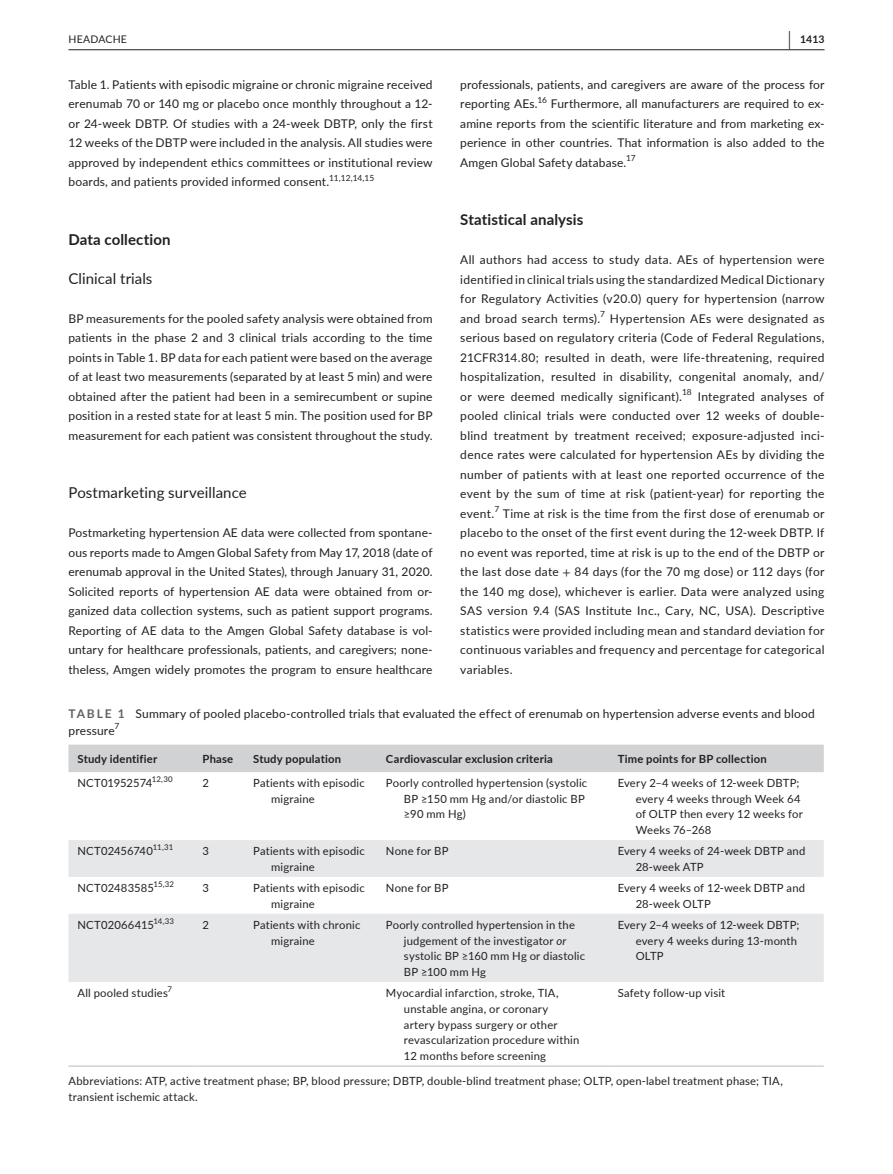
<style>
.page{position:relative;width:893px;height:1174px;background:#fff}
.page>*{position:absolute;margin:0;border:0;box-sizing:border-box;transform-origin:0 0}
.t1{font:15px "Lato";letter-spacing:.005em;color:#231f20}
.t2{font:700 15px "Lato";letter-spacing:.005em;color:#231f20}
.t3{font:12px/19.5px "Lato";letter-spacing:.015em;color:#231f20;text-align:justify}
.t4{font:11.25px/15.8px "Lato";letter-spacing:.015em;color:#231f20}
.t5{font:700 11.25px "Lato";letter-spacing:.015em;color:#231f20}
.t6{font:10.5px "Lato";letter-spacing:.02em;color:#231f20}
.t7{font:700 10.5px "Lato";color:#231f20}
.t8{font:8.4px "Lato";color:#231f20}
.t9{font:7.8px "Lato";letter-spacing:.01em;color:#231f20}
.s1{font-size:19.5px}
.s2{font-family:"STIX"}
.s3{font-weight:700;color:#636366}
.s4{font-style:italic}
</style>
<div class="page">
<hr style="left:68px;top:49px;width:756px;height:1px;background:#231f20">
<div style="left:68px;top:744px;width:756px;height:28px;background:#d1d2d4"></div>
<svg style="left:68px;top:840px;width:756px;height:142px;fill:#e6e7e9"></svg>
<hr style="left:68px;top:1065px;width:126px;height:1px;background:#d1d2d4">
<hr style="left:194px;top:1065px;width:50px;height:1px;background:#d1d2d4">
<hr style="left:244px;top:1065px;width:133px;height:1px;background:#d1d2d4">
<hr style="left:377px;top:1065px;width:232px;height:1px;background:#d1d2d4">
<hr style="left:609px;top:1065px;width:215px;height:1px;background:#d1d2d4">
<p class="t6" style="left:68px;top:31px;width:60px">HEADACHE</p>
<p class="t7" style="left:789px;top:31px;width:37px"><span class="s1">|</span> 1413</p>
<p class="t3" style="left:68px;top:74px;width:366px">Table 1. Patients with episodic migraine or chronic migraine received erenumab 70 or 140 mg or placebo once monthly throughout a 12- or 24-week DBTP. Of studies with a 24-week DBTP, only the first 12 weeks of the DBTP were included in the analysis. All studies were approved by independent ethics committees or institutional review boards, and patients provided informed consent.<sup>11,12,14,15</sup></p>
<p class="t3" style="left:460px;top:74px;width:366px">professionals, patients, and caregivers are aware of the process for reporting AEs.<sup>16</sup> Furthermore, all manufacturers are required to ex&shy;amine reports from the scientific literature and from marketing ex&shy;perience in other countries. That information is also added to the Amgen Global Safety database.<sup>17</sup></p>
<p class="t2" style="left:460px;top:209px;width:125px">Statistical analysis</p>
<p class="t3" style="left:460px;top:249px;width:366px">All authors had access to study data. AEs of hypertension were identified in clinical trials using the standardized Medical Dictionary for Regulatory Activities (v20.0) query for hypertension (narrow and broad search terms).<sup>7</sup> Hypertension AEs were designated as serious based on regulatory criteria (Code of Federal Regulations, 21CFR314.80; resulted in death, were life-threatening, required hospitalization, resulted in disability, congenital anomaly, and/ or were deemed medically significant).<sup>18</sup> Integrated analyses of pooled clinical trials were conducted over 12 weeks of double&shy;blind treatment by treatment received; exposure-adjusted inci&shy;dence rates were calculated for hypertension AEs by dividing the number of patients with at least one reported occurrence of the event by the sum of time at risk (patient-year) for reporting the event.<sup>7</sup> Time at risk is the time from the first dose of erenumab or placebo to the onset of the first event during the 12-week DBTP. If no event was reported, time at risk is up to the end of the DBTP or the last dose date <span class="s2">+</span> 84 days (for the 70 mg dose) or 112 days (for the 140 mg dose), whichever is earlier. Data were analyzed using SAS version 9.4 (SAS Institute Inc., Cary, NC, USA). Descriptive statistics were provided including mean and standard deviation for continuous variables and frequency and percentage for categorical variables.</p>
<p class="t3" style="left:68px;top:705px;width:748px;line-height:16.5px"><span class="s3">TABLE 1</span> Summary of pooled placebo-controlled trials that evaluated the effect of erenumab on hypertension adverse events and blood pressure</p>
<p class="t2" style="left:68px;top:228px;width:104px">Data collection</p>
<p class="t1" style="left:68px;top:267px;width:86px">Clinical trials</p>
<p class="t3" style="left:68px;top:308px;width:366px">BP measurements for the pooled safety analysis were obtained from patients in the phase 2 and 3 clinical trials according to the time points in Table 1. BP data for each patient were based on the average of at least two measurements (separated by at least 5 min) and were obtained after the patient had been in a semirecumbent or supine position in a rested state for at least 5 min. The position used for BP measurement for each patient was consistent throughout the study.</p>
<p class="t1" style="left:68px;top:482px;width:180px">Postmarketing surveillance</p>
<p class="t3" style="left:68px;top:522px;width:366px">Postmarketing hypertension AE data were collected from spontane&shy;ous reports made to Amgen Global Safety from May 17, 2018 (date of erenumab approval in the United States), through January 31, 2020.<br>Solicited reports of hypertension AE data were obtained from or&shy;ganized data collection systems, such as patient support programs.<br>Reporting of AE data to the Amgen Global Safety database is vol&shy;untary for healthcare professionals, patients, and caregivers; none&shy;theless, Amgen widely promotes the program to ensure healthcare</p>
<p class="t8" style="left:114px;top:720px;width:6px">7</p>
<p class="t5" style="left:77px;top:750px;width:81px">Study identifier</p>
<p class="t5" style="left:203px;top:750px;width:32px">Phase</p>
<p class="t5" style="left:253px;top:750px;width:90px">Study population</p>
<p class="t5" style="left:386px;top:750px;width:168px">Cardiovascular exclusion criteria</p>
<p class="t5" style="left:618px;top:750px;width:151px">Time points for BP collection</p>
<p class="t4" style="left:77px;top:774px;width:76px">NCT01952574</p>
<p class="t9" style="left:152px;top:773px;width:23px">12,30</p>
<p class="t4" style="left:203px;top:774px;width:8px">2</p>
<p class="t4" style="left:271px;top:774px;width:95px;text-indent:-18px">Patients with episodic migraine</p>
<p class="t4" style="left:404px;top:774px;width:185px;text-indent:-18px">Poorly controlled hypertension (systolic<br>BP ≥150 mm Hg and/or diastolic BP ≥90 mm Hg)</p>
<p class="t4" style="left:636px;top:774px;width:169px;text-indent:-18px">Every 2–4 weeks of 12-week DBTP; every 4 weeks through Week 64 of OLTP then every 12 weeks for<br>Weeks 76–268</p>
<p class="t4" style="left:77px;top:842px;width:77px">NCT02456740</p>
<p class="t9" style="left:153px;top:841px;width:22px">11,31</p>
<p class="t4" style="left:203px;top:842px;width:8px">3</p>
<p class="t4" style="left:271px;top:842px;width:95px;text-indent:-18px">Patients with episodic migraine</p>
<p class="t4" style="left:386px;top:842px;width:64px">None for BP</p>
<p class="t4" style="left:636px;top:842px;width:171px;text-indent:-18px">Every 4 weeks of 24-week DBTP and<br>28-week ATP</p>
<p class="t4" style="left:77px;top:879px;width:78px">NCT02483585</p>
<p class="t9" style="left:153px;top:878px;width:22px">15,32</p>
<p class="t4" style="left:203px;top:879px;width:8px">3</p>
<p class="t4" style="left:271px;top:879px;width:95px;text-indent:-18px">Patients with episodic migraine</p>
<p class="t4" style="left:386px;top:879px;width:64px">None for BP</p>
<p class="t4" style="left:636px;top:879px;width:171px;text-indent:-18px">Every 4 weeks of 12-week DBTP and<br>28-week OLTP</p>
<p class="t4" style="left:77px;top:916px;width:78px">NCT02066415</p>
<p class="t9" style="left:154px;top:915px;width:22px">14,33</p>
<p class="t4" style="left:203px;top:916px;width:8px">2</p>
<p class="t4" style="left:271px;top:916px;width:91px;text-indent:-18px">Patients with chronic migraine</p>
<p class="t4" style="left:404px;top:916px;width:183px;text-indent:-18px">Poorly controlled hypertension in the judgement of the investigator <span class="s4">or </span>systolic BP ≥160 mm Hg or diastolic<br>BP ≥100 mm Hg</p>
<p class="t4" style="left:636px;top:916px;width:165px;text-indent:-18px">Every 2–4 weeks of 12-week DBTP; every 4 weeks during 13-month<br>OLTP</p>
<p class="t4" style="left:77px;top:984px;width:92px">All pooled studies</p>
<p class="t9" style="left:168px;top:983px;width:6px">7</p>
<p class="t4" style="left:404px;top:984px;width:177px;text-indent:-18px">Myocardial infarction, stroke, TIA, unstable angina, or coronary artery bypass surgery or other revascularization procedure within<br>12 months before screening</p>
<p class="t4" style="left:618px;top:984px;width:109px">Safety follow-up visit</p>
<p class="t4" style="left:68px;top:1072px;width:716px">Abbreviations: ATP, active treatment phase; BP, blood pressure; DBTP, double-blind treatment phase; OLTP, open-label treatment phase; TIA, transient ischemic attack.</p>
</div>
